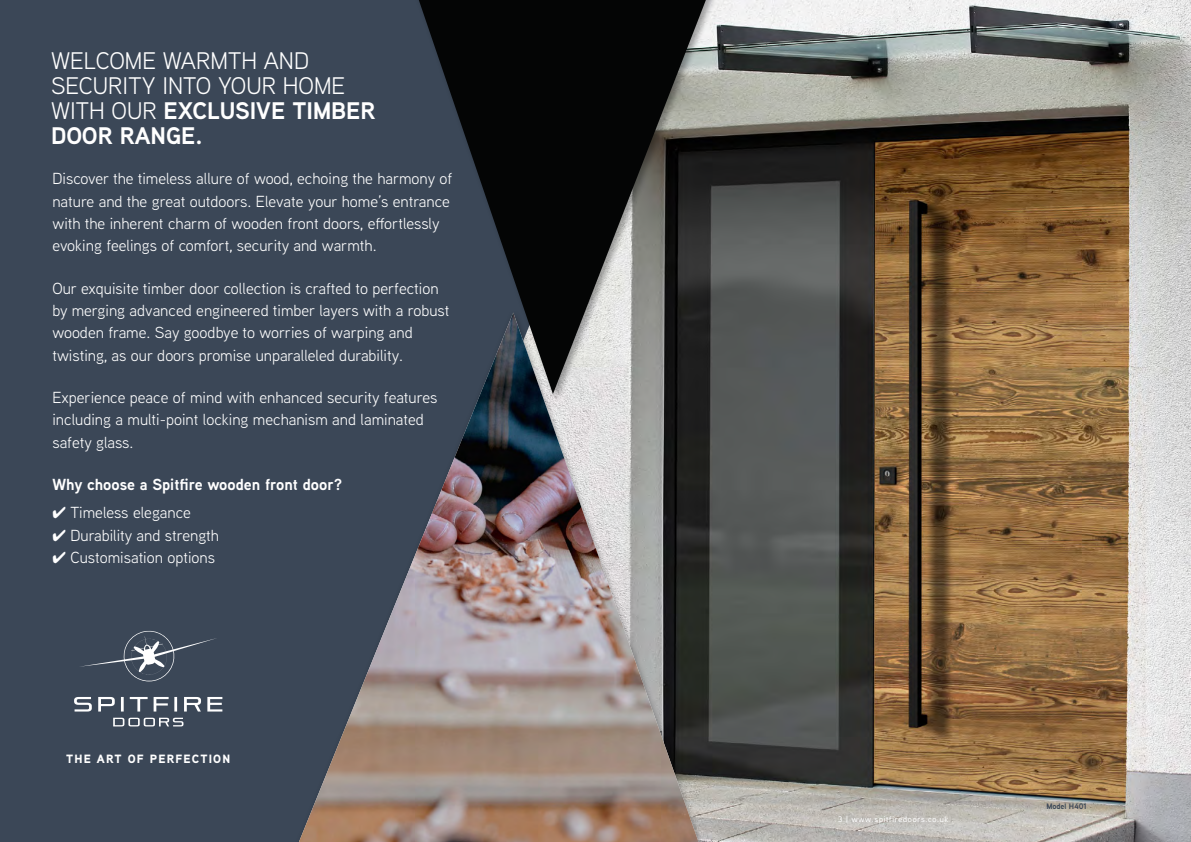
<style>
.page{position:relative;width:1191px;height:842px;background:#fff}
.page>*{position:absolute;margin:0;border:0;box-sizing:border-box;transform-origin:0 0}
.t1{font:24px/24.8px "Aaux Next";color:#fff}
.t2{font:16px/22.4px "Aaux Next";color:#fff}
.t3{font:700 16px "Aaux Next";color:#fff}
.t4{font:900 12px "Aaux Next";letter-spacing:.1em;color:#fff}
.t5{font:300 8px "Aaux Next";letter-spacing:.1em;color:#fff}
.t6{font:700 8px "Aaux Next";color:#3b4757}
.s1{font-weight:700}
</style>
<div class="page">
<img style="left:710px;top:0;width:481px;height:842px">
<div style="left:0;top:0;width:413px;height:842px;background:#3b4757"></div>
<svg style="left:74px;top:629px;width:148px;height:97px;background:#4f5a68"></svg>
<div style="left:413px;top:0;width:308px;height:403px;background:#000;opacity:.34"></div>
<svg style="left:419px;top:0;width:287px;height:310px;background:#232628"></svg>
<div style="left:289px;top:310px;width:421px;height:532px;background:#000;opacity:.34"></div>
<img style="left:299px;top:313px;width:399px;height:529px">
<h1 class="t1" style="left:51px;top:48px;width:326px">WELCOME WARMTH AND<br>SECURITY INTO YOUR HOME<br>WITH OUR <span class="s1">EXCLUSIVE TIMBER<br>DOOR RANGE.</span></h1>
<p class="t2" style="left:52px;top:167px;width:401px">Discover the timeless allure of wood, echoing the harmony of nature and the great outdoors. Elevate your home’s entrance with the inherent charm of wooden front doors, effortlessly evoking feelings of comfort, security and warmth.</p>
<p class="t2" style="left:52px;top:276px;width:398px">Our exquisite timber door collection is crafted to perfection by merging advanced engineered timber layers with a robust wooden frame. Say goodbye to worries of warping and twisting, as our doors promise unparalleled durability.</p>
<p class="t2" style="left:52px;top:386px;width:386px">Experience peace of mind with enhanced security features including a multi-point locking mechanism and laminated safety glass.</p>
<p class="t3" style="left:52px;top:473px;width:291px">Why choose a Spitfire wooden front door?</p>
<p class="t2" style="left:52px;top:501px;width:140px">✔ Timeless elegance</p>
<p class="t2" style="left:52px;top:523px;width:168px">✔ Durability and strength</p>
<p class="t2" style="left:52px;top:546px;width:164px">✔ Customisation options</p>
<p class="t4" style="left:66px;top:750px;width:166px">THE ART OF PERFECTION</p>
<p class="t5" style="left:838px;top:814px;width:111px">3 | www.spitfiredoors.co.uk</p>
<p class="t6" style="left:1046px;top:800px;width:42px">Model H401</p>
</div>
